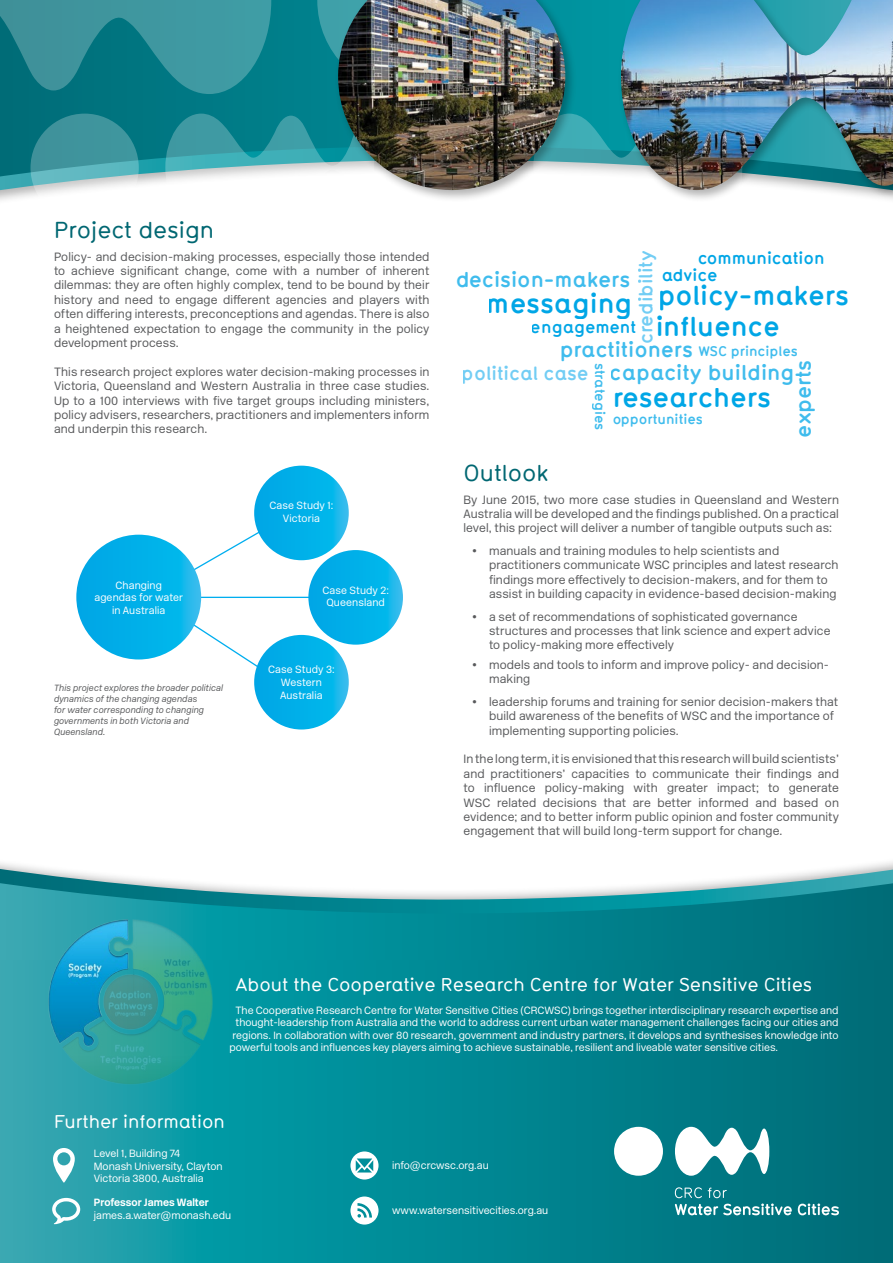
<style>
.page{position:relative;width:893px;height:1263px;background:#fff}
.page>*{position:absolute;margin:0;border:0;box-sizing:border-box;transform-origin:0 0}
.t1{font:700 26.85px/30.6px "Typ 1451";color:#00a6e6}
.t2{font:500 22.5px "Typ 1451";color:#006772}
.t3{font:700 21px "Typ 1451";color:#3fbced}
.t4{font:700 18.75px "Typ 1451";color:#72cdf4}
.t5{font:500 18px "Typ 1451";color:#fff}
.t6{font:700 16.65px/17.1px "Typ 1451";color:#00a6e6}
.t7{font:700 13.65px "Typ 1451";color:#3fbced}
.t8{font:300 12px/14.4px "New Rail Alphabet";letter-spacing:.01em;color:#58595b;text-align:justify}
.t9{font:300 10.5px/12.6px "New Rail Alphabet";color:#fff;text-align:center}
.t10{font:700 10.5px "New Rail Alphabet";color:#fff}
.t11{font:italic 300 9px/10.8px "New Rail Alphabet";letter-spacing:.01em;color:#58595b}
.s1{font-size:18.75px;color:#72cdf4}
</style>
<div class="page">
<svg style="left:0;top:871px;width:893px;height:90px"></svg>
<svg style="left:0;top:961px;width:893px;height:302px;background:#068793"></svg>
<svg style="left:0;top:94px;width:334px;height:94px;background:#037782"></svg>
<svg style="left:0;top:0;width:334px;height:94px;background:#238993"></svg>
<svg style="left:31px;top:114px;width:303px;height:82px"></svg>
<svg style="left:52px;top:1198px;width:28px;height:26px"></svg>
<svg style="left:350px;top:1151px;width:28px;height:28px"></svg>
<svg style="left:350px;top:1196px;width:28px;height:28px"></svg>
<svg style="left:53px;top:1148px;width:22px;height:35px"></svg>
<div style="left:334px;top:0;width:559px;height:202px;background:#000;opacity:.3"></div>
<img style="left:338px;top:0;width:555px;height:190px">
<img style="left:33px;top:905px;width:195px;height:195px">
<svg style="left:614px;top:1127px;width:155px;height:49px"></svg>
<svg style="left:798px;top:1203px;width:41px;height:12px"></svg>
<svg style="left:675px;top:1187px;width:117px;height:28px;background:#329099"></svg>
<svg style="left:176px;top:614px;width:118px;height:77px"></svg>
<hr style="left:178px;top:597px;width:154px;height:1px;background:#00aeef">
<svg style="left:186px;top:520px;width:108px;height:54px"></svg>
<svg style="left:76px;top:535px;width:125px;height:124px;background:#04b0e9"></svg>
<svg style="left:254px;top:466px;width:95px;height:94px;background:#05b0e9"></svg>
<svg style="left:254px;top:635px;width:95px;height:94px;background:#05b0e9"></svg>
<svg style="left:308px;top:550px;width:95px;height:95px;background:#07b1e9"></svg>
<h2 class="t2" style="left:54px;top:214px;width:162px">Project design</h2>
<p class="t8" style="left:54px;top:249px;width:377px">Policy- and decision-making processes, especially those intended to achieve significant change, come with a number of inherent dilemmas: they are often highly complex, tend to be bound by their history and need to engage different agencies and players with often differing interests, preconceptions and agendas. There is also a heightened expectation to engage the community in the policy development process.</p>
<p class="t8" style="left:54px;top:364px;width:377px">This research project explores water decision-making processes in Victoria, Queensland and Western Australia in three case studies.<br>Up to a 100 interviews with five target groups including ministers, policy advisers, researchers, practitioners and implementers inform and underpin this research.</p>
<p class="t9" style="left:94px;top:578px;width:90px">Changing agendas for water in Australia</p>
<p class="t11" style="left:54px;top:683px;width:171px">This project explores the broader political dynamics of the changing agendas<br>for water corresponding to changing governments in both Victoria and<br>Queensland.</p>
<p class="t9" style="left:269px;top:499px;width:65px">Case Study 1:<br>Victoria</p>
<p class="t9" style="left:322px;top:583px;width:68px">Case Study 2:<br>Queensland</p>
<p class="t9" style="left:268px;top:663px;width:68px">Case Study 3:<br>Western<br>Australia</p>
<h3 class="t6" style="left:661px;top:249px;width:165px;text-indent:36px">communication advice</h3>
<h3 class="t4" style="left:633px;top:344px;width:95px;rotate:-90deg">credibility</h3>
<h3 class="t3" style="left:455px;top:264px;width:177px">decision-makers</h3>
<h1 class="t1" style="left:655px;top:279px;width:195px">policy-makers influence</h1>
<h1 class="t1" style="left:487px;top:286px;width:147px">messaging</h1>
<h3 class="t3" style="left:559px;top:335px;width:135px">practitioners</h3>
<h3 class="t6" style="left:531px;top:318px;width:107px">engagement</h3>
<p class="t7" style="left:698px;top:341px;width:101px">WSC principles</p>
<h3 class="t3" style="left:788px;top:437px;width:79px;rotate:-90deg">experts</h3>
<p class="t7" style="left:610px;top:363px;width:69px;rotate:90deg">strategies</p>
<h3 class="t3" style="left:462px;top:357px;width:334px"><span class="s1">political case</span> capacity building</h3>
<h1 class="t1" style="left:612px;top:381px;width:160px">researchers</h1>
<p class="t7" style="left:612px;top:409px;width:92px">opportunities</p>
<h2 class="t2" style="left:463px;top:457px;width:87px">Outlook</h2>
<p class="t8" style="left:463px;top:492px;width:377px">By June 2015, two more case studies in Queensland and Western Australia will be developed and the findings published. On a practical level, this project will deliver a number of tangible outputs such as:</p>
<p class="t8" style="left:489px;top:543px;width:351px;text-align:left;text-indent:-17px">• manuals and training modules to help scientists and practitioners communicate WSC principles and latest research findings more effectively to decision-makers, and for them to assist in building capacity in evidence-based decision-making</p>
<p class="t8" style="left:489px;top:609px;width:343px;text-align:left;text-indent:-17px">• a set of recommendations of sophisticated governance structures and processes that link science and expert advice to policy-making more effectively</p>
<p class="t8" style="left:489px;top:657px;width:342px;text-indent:-17px">• models and tools to inform and improve policy- and decision&shy;making</p>
<p class="t8" style="left:489px;top:694px;width:351px;text-align:left;text-indent:-17px">• leadership forums and training for senior decision-makers that build awareness of the benefits of WSC and the importance of implementing supporting policies.</p>
<p class="t8" style="left:463px;top:752px;width:377px">In the long term, it is envisioned that this research will build scientists’ and practitioners’ capacities to communicate their findings and to influence policy-making with greater impact; to generate WSC related decisions that are better informed and based on evidence; and to better inform public opinion and foster community engagement that will build long-term support for change.</p>
<h3 class="t5" style="left:236px;top:972px;width:578px">About the Cooperative Research Centre for Water Sensitive Cities</h3>
<p class="t9" style="left:236px;top:1003px;width:605px">The Cooperative Research Centre for Water Sensitive Cities (CRCWSC) brings together interdisciplinary research expertise and</p>
<p class="t9" style="left:236px;top:1016px;width:605px">thought-leadership from Australia and the world to address current urban water management challenges facing our cities and</p>
<p class="t9" style="left:232px;top:1028px;width:607px">regions. In collaboration with over 80 research, government and industry partners, it develops and synthesises knowledge into</p>
<p class="t9" style="left:229px;top:1041px;width:550px">powerful tools and influences key players aiming to achieve sustainable, resilient and liveable water sensitive cities.</p>
<h3 class="t5" style="left:54px;top:1109px;width:172px">Further information</h3>
<p class="t9" style="left:94px;top:1147px;width:130px;text-align:left">Level 1, Building 74<br>Monash University, Clayton<br>Victoria 3800, Australia</p>
<p class="t10" style="left:94px;top:1196px;width:117px">Professor James Walter</p>
<p class="t9" style="left:94px;top:1209px;width:139px">james.a.water@monash.edu</p>
<p class="t9" style="left:392px;top:1159px;width:98px">info@crcwsc.org.au</p>
<p class="t9" style="left:392px;top:1204px;width:158px">www.watersensitivecities.org.au</p>
</div>
